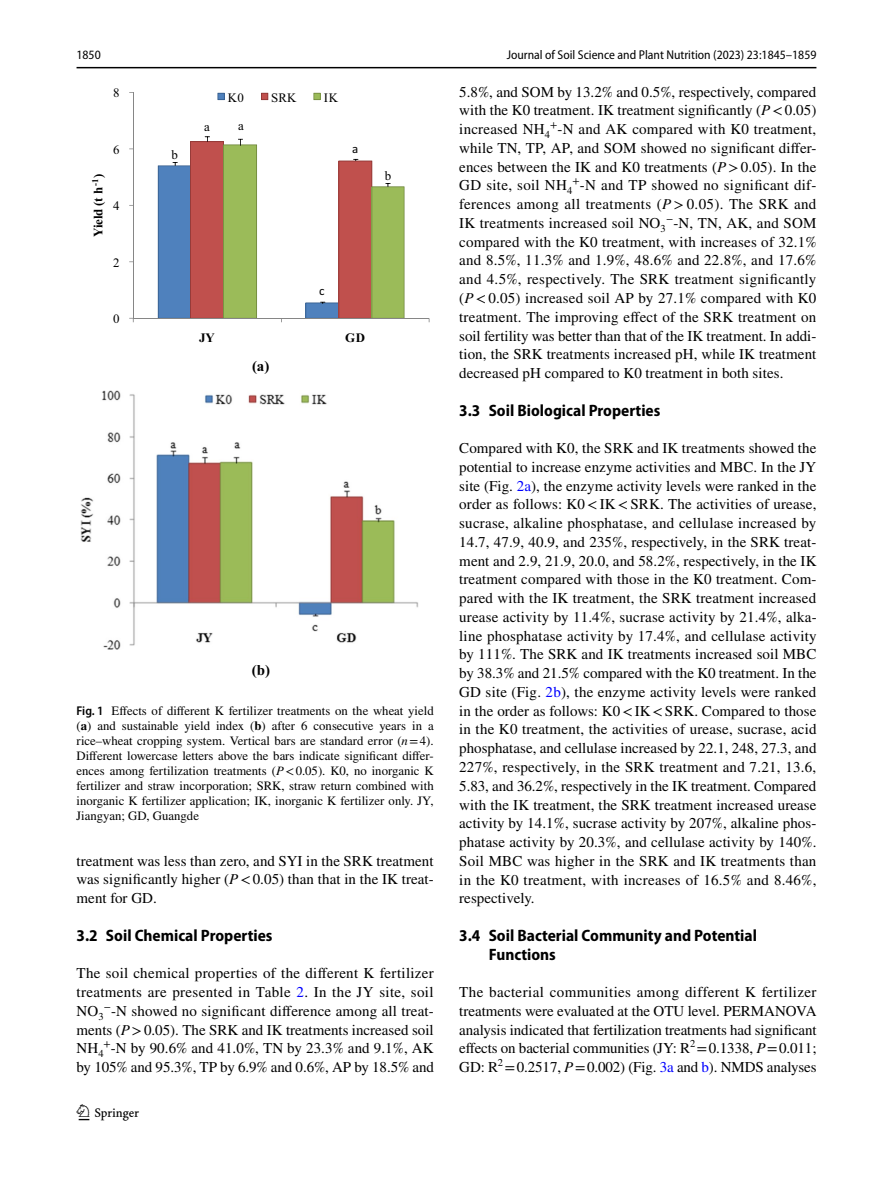
<style>
.page{position:relative;width:893px;height:1187px;background:#fff}
.page>*{position:absolute;margin:0;border:0;box-sizing:border-box;transform-origin:0 0}
.t1{font:22.5px "Springnew Regular 2";color:#000}
.t2{font:700 semi-condensed 16.5px/18.8px "Myriad Pro";color:#000}
.t3{font:15px/18.8px "STIX";letter-spacing:.005em;color:#000;text-align:justify}
.t4{font:700 15px "Times New Roman";color:#000}
.t5{font:12.9px "Times New Roman PSMT2";letter-spacing:.025em;color:#000}
.t6{font:700 12.9px "Times New Roman";letter-spacing:-.015em;color:#000}
.t7{font:12.9px "Calibri";color:#000}
.t8{font:12.75px/15px "STIX";color:#000;text-align:justify}
.t9{font:semi-condensed 12.75px "Myriad Pro";color:#000}
.s1{font-family:"Myriad Pro";font-weight:600;font-stretch:semi-condensed}
.s2{font-weight:700}
.s3{font-style:italic}
.s4{color:#00f}
</style>
<div class="page">
<hr style="left:77px;top:67px;width:739px;height:1px;background:#000">
<img style="left:81px;top:390px;width:337px;height:259px">
<svg style="left:158px;top:136px;width:99px;height:182px;background:#988c7b"></svg>
<svg style="left:305px;top:159px;width:99px;height:159px"></svg>
<hr style="left:133px;top:92px;width:1px;height:226px;background:#868686">
<hr style="left:133px;top:318px;width:296px;height:1px;background:#868686">
<svg style="left:217px;top:93px;width:8px;height:7px"></svg>
<svg style="left:261px;top:93px;width:7px;height:7px"></svg>
<svg style="left:313px;top:93px;width:8px;height:7px"></svg>
<p class="t9" style="left:77px;top:48px;width:26px">1850</p>
<p class="t9" style="left:507px;top:48px;width:311px">Journal of Soil Science and Plant Nutrition (2023) 23:1845–1859</p>
<p class="t5" style="left:113px;top:85px;width:8px">8</p>
<p class="t6" style="left:89px;top:237px;width:65px;rotate:-90deg">Yield (t h<sup>-1</sup>)</p>
<p class="t5" style="left:113px;top:142px;width:8px">6</p>
<p class="t5" style="left:113px;top:198px;width:8px">4</p>
<p class="t5" style="left:113px;top:254px;width:8px">2</p>
<p class="t5" style="left:113px;top:311px;width:8px">0</p>
<p class="t5" style="left:171px;top:147px;width:8px">b</p>
<p class="t5" style="left:204px;top:119px;width:7px">a</p>
<p class="t5" style="left:228px;top:90px;width:18px">K0</p>
<p class="t5" style="left:271px;top:90px;width:27px">SRK</p>
<p class="t5" style="left:324px;top:90px;width:16px">IK</p>
<p class="t5" style="left:238px;top:118px;width:7px">a</p>
<p class="t7" style="left:352px;top:139px;width:8px">a</p>
<p class="t5" style="left:385px;top:167px;width:8px">b</p>
<p class="t7" style="left:319px;top:281px;width:7px">c</p>
<p class="t6" style="left:199px;top:328px;width:17px">JY</p>
<p class="t6" style="left:345px;top:328px;width:21px">GD</p>
<p class="t4" style="left:252px;top:355px;width:19px">(a)</p>
<p class="t4" style="left:252px;top:659px;width:20px">(b)</p>
<p class="t8" style="left:77px;top:704px;width:359px"><span class="s1">Fig. 1</span> Effects of different K fertilizer treatments on the wheat yield (<span class="s2">a</span>) and sustainable yield index (<span class="s2">b</span>) after 6 consecutive years in a rice–wheat cropping system. Vertical bars are standard error (<span class="s3">n</span>=4).<br>Different lowercase letters above the bars indicate significant differ&shy;ences among fertilization treatments (<span class="s3">P</span>&lt;0.05). K0, no inorganic K fertilizer and straw incorporation; SRK, straw return combined with inorganic K fertilizer application; IK, inorganic K fertilizer only. JY, Jiangyan; GD, Guangde</p>
<p class="t3" style="left:77px;top:852px;width:359px">treatment was less than zero, and SYI in the SRK treatment was significantly higher (<span class="s3">P</span>&lt;0.05) than that in the IK treat&shy;ment for GD.</p>
<p class="t2" style="left:77px;top:925px;width:197px">3.2 Soil Chemical Properties</p>
<p class="t3" style="left:77px;top:964px;width:359px">The soil chemical properties of the different K fertilizer treatments are presented in Table <span class="s4">2</span>. In the JY site, soil NO<sub>3</sub><sup>−</sup>-N showed no significant difference among all treat&shy;ments (<span class="s3">P</span>&gt;0.05). The SRK and IK treatments increased soil NH<sub>4</sub><sup>+</sup>-N by 90.6% and 41.0%, TN by 23.3% and 9.1%, AK by 105% and 95.3%, TP by 6.9% and 0.6%, AP by 18.5% and</p>
<h1 class="t1" style="left:79px;top:1104px;width:62px">1 3</h1>
<p class="t3" style="left:459px;top:83px;width:359px">5.8%, and SOM by 13.2% and 0.5%, respectively, compared with the K0 treatment. IK treatment significantly (<span class="s3">P</span>&lt;0.05) increased NH<sub>4</sub><sup>+</sup>-N and AK compared with K0 treatment, while TN, TP, AP, and SOM showed no significant differ&shy;ences between the IK and K0 treatments (<span class="s3">P</span>&gt;0.05). In the GD site, soil NH<sub>4</sub><sup>+</sup>-N and TP showed no significant dif&shy;ferences among all treatments (<span class="s3">P</span>&gt;0.05). The SRK and IK treatments increased soil NO<sub>3</sub><sup>−</sup>-N, TN, AK, and SOM compared with the K0 treatment, with increases of 32.1% and 8.5%, 11.3% and 1.9%, 48.6% and 22.8%, and 17.6% and 4.5%, respectively. The SRK treatment significantly (<span class="s3">P</span>&lt;0.05) increased soil AP by 27.1% compared with K0 treatment. The improving effect of the SRK treatment on soil fertility was better than that of the IK treatment. In addi&shy;tion, the SRK treatments increased pH, while IK treatment decreased pH compared to K0 treatment in both sites.</p>
<p class="t2" style="left:459px;top:401px;width:203px">3.3 Soil Biological Properties</p>
<p class="t3" style="left:459px;top:439px;width:359px">Compared with K0, the SRK and IK treatments showed the potential to increase enzyme activities and MBC. In the JY site (Fig. <span class="s4">2a</span>), the enzyme activity levels were ranked in the order as follows: K0&lt;IK &lt;SRK. The activities of urease, sucrase, alkaline phosphatase, and cellulase increased by 14.7, 47.9, 40.9, and 235%, respectively, in the SRK treat&shy;ment and 2.9, 21.9, 20.0, and 58.2%, respectively, in the IK treatment compared with those in the K0 treatment. Com&shy;pared with the IK treatment, the SRK treatment increased urease activity by 11.4%, sucrase activity by 21.4%, alka&shy;line phosphatase activity by 17.4%, and cellulase activity by 111%. The SRK and IK treatments increased soil MBC by 38.3% and 21.5% compared with the K0 treatment. In the GD site (Fig. <span class="s4">2b</span>), the enzyme activity levels were ranked in the order as follows: K0&lt;IK&lt;SRK. Compared to those in the K0 treatment, the activities of urease, sucrase, acid phosphatase, and cellulase increased by 22.1, 248, 27.3, and 227%, respectively, in the SRK treatment and 7.21, 13.6, 5.83, and 36.2%, respectively in the IK treatment. Compared with the IK treatment, the SRK treatment increased urease activity by 14.1%, sucrase activity by 207%, alkaline phos&shy;phatase activity by 20.3%, and cellulase activity by 140%.<br>Soil MBC was higher in the SRK and IK treatments than in the K0 treatment, with increases of 16.5% and 8.46%, respectively.</p>
<p class="t2" style="left:489px;top:926px;width:270px;text-indent:-29px">3.4 Soil Bacterial Community and Potential<br>Functions</p>
<p class="t3" style="left:459px;top:983px;width:359px">The bacterial communities among different K fertilizer treatments were evaluated at the OTU level. PERMANOVA analysis indicated that fertilization treatments had significant effects on bacterial communities (JY: R<sup>2</sup> =0.1338, <span class="s3">P</span>=0.011; GD: R<sup>2</sup> =0.2517, <span class="s3">P</span>=0.002) (Fig. <span class="s4">3a</span> and <span class="s4">b</span>). NMDS analyses</p>
</div>
